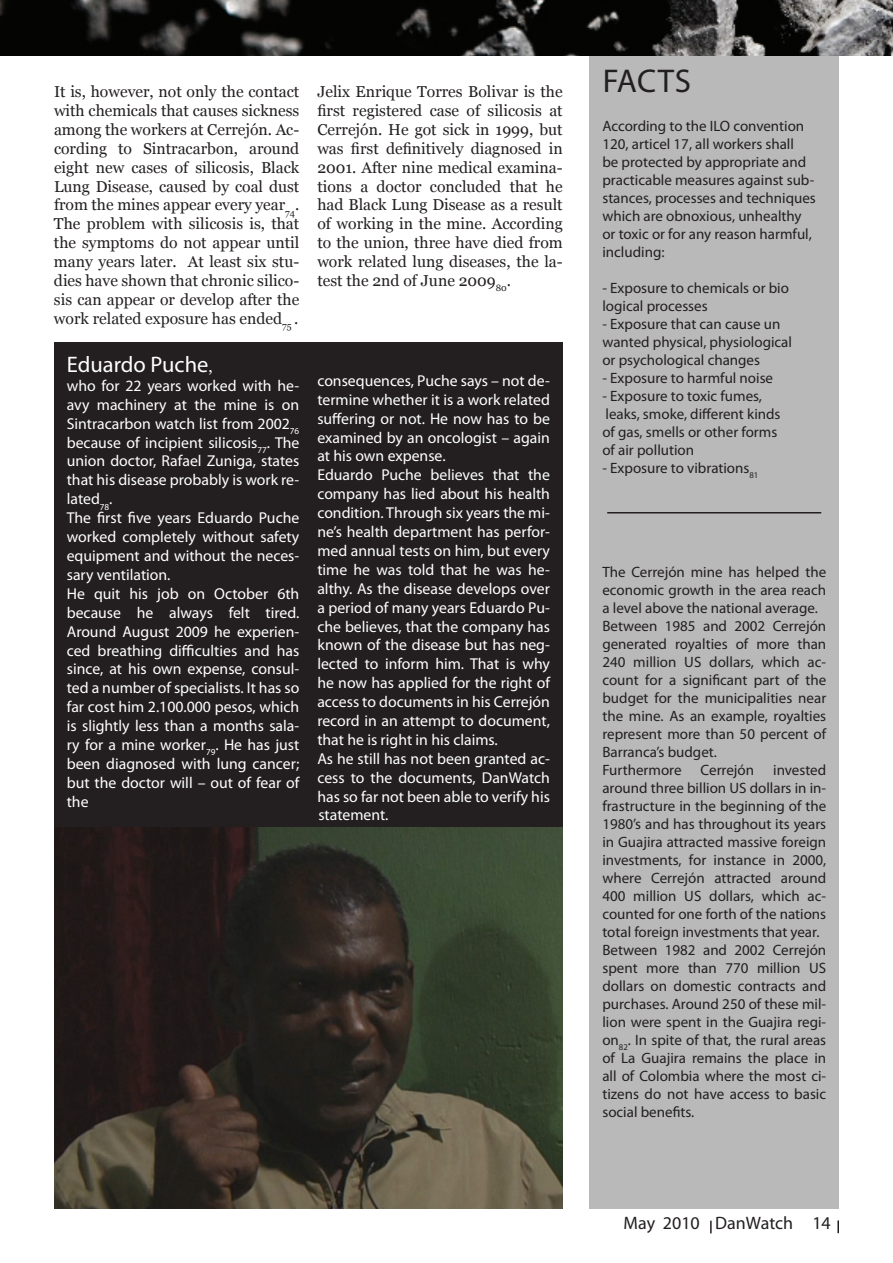
<style>
.page{position:relative;width:893px;height:1263px;background:#fff}
.page>*{position:absolute;margin:0;border:0;box-sizing:border-box;transform-origin:0 0}
.t1{font:33px "Myriad Pro";color:#231f20}
.t2{font:22.5px "Myriad Pro";color:#fff}
.t3{font:18px "Myriad Pro";color:#231f20}
.t4{font:15.75px/18.9px "Myriad Pro";color:#fff}
.t5{font:15.75px/18.9px "Georgia";color:#231f20;text-align:justify}
.t6{font:15px/18px "Myriad Pro";color:#231f20}
.s1{font-family:"Georgia";font-size:15.75px}
</style>
<div class="page">
<div style="left:590px;top:54px;width:249px;height:527px;background:#b9b9b9"></div>
<div style="left:590px;top:553px;width:249px;height:656px;background:#b9b9b9"></div>
<svg style="left:710px;top:1221px;width:2px;height:12px"></svg>
<svg style="left:837px;top:1220px;width:2px;height:13px"></svg>
<img style="left:54px;top:827px;width:509px;height:382px">
<hr style="left:607px;top:512px;width:214px;height:1px;background:#231f20">
<div style="left:54px;top:342px;width:509px;height:485px;background:#231f20"></div>
<img style="left:0;top:0;width:893px;height:56px">
<p class="t5" style="left:54px;top:82px;width:247px">It is, however, not only the contact with chemicals that causes sickness among the workers at Cerrejón. Ac&shy;cording to Sintracarbon, around eight new cases of silicosis, Black Lung Disease, caused by coal dust from the mines appear every year<sub>74</sub>.<br>The problem with silicosis is, that the symptoms do not appear until many years later. At least six stu&shy;dies have shown that chronic silico&shy;sis can appear or develop after the work related exposure has ended<sub>75</sub> .</p>
<p class="t5" style="left:317px;top:82px;width:247px">Jelix Enrique Torres Bolivar is the first registered case of silicosis at Cerrejón. He got sick in 1999, but was first definitively diagnosed in 2001. After nine medical examina&shy;tions a doctor concluded that he had Black Lung Disease as a result of working in the mine. According to the union, three have died from work related lung diseases, the la&shy;test the 2nd of June 2009<sub>80</sub>.</p>
<h2 class="t2" style="left:67px;top:350px;width:147px">Eduardo Puche<span class="s1">,</span></h2>
<p class="t4" style="left:67px;top:376px;width:234px">who for 22 years worked with he&shy;avy machinery at the mine is on<br>Sintracarbon watch list from 2002<sub>76 </sub>because of incipient silicosis<sub>77</sub>. The union doctor, Rafael Zuniga, states that his disease probably is work re&shy;lated<sub>78</sub>.<br>The first five years Eduardo Puche worked completely without safety equipment and without the neces&shy;sary ventilation.<br>He quit his job on October 6th because he always felt tired.<br>Around August 2009 he experien&shy;ced breathing difficulties and has since, at his own expense, consul&shy;ted a number of specialists. It has so far cost him 2.100.000 pesos, which is slightly less than a months sala&shy;ry for a mine worker<sub>79</sub>. He has just been diagnosed with lung cancer; but the doctor will – out of fear of the</p>
<p class="t4" style="left:317px;top:371px;width:234px">consequences, Puche says – not de&shy;termine whether it is a work related suffering or not. He now has to be examined by an oncologist – again at his own expense.<br>Eduardo Puche believes that the company has lied about his health condition. Through six years the mi&shy;ne’s health department has perfor&shy;med annual tests on him, but every time he was told that he was he&shy;althy. As the disease develops over a period of many years Eduardo Pu&shy;che believes, that the company has known of the disease but has neg&shy;lected to inform him. That is why he now has applied for the right of access to documents in his Cerrejón record in an attempt to document, that he is right in his claims.<br>As he still has not been granted ac&shy;cess to the documents, DanWatch has so far not been able to verify his statement.</p>
<h1 class="t1" style="left:603px;top:60px;width:34px">Facts</h1>
<p class="t6" style="left:602px;top:116px;width:215px">According to the ILO convention<br>120, articel 17, all workers shall<br>be protected by appropriate and practicable measures against sub&shy;stances, processes and techniques which are obnoxious, unhealthy or toxic or for any reason harmful, including:</p>
<p class="t6" style="left:602px;top:278px;width:188px">- Exposure to chemicals or bio logical processes</p>
<p class="t6" style="left:602px;top:314px;width:191px">- Exposure that can cause un wanted physical, physiological or psychological changes</p>
<p class="t6" style="left:602px;top:368px;width:172px">- Exposure to harmful noise</p>
<p class="t6" style="left:602px;top:386px;width:180px">- Exposure to toxic fumes, leaks, smoke, different kinds of gas, smells or other forms of air pollution</p>
<p class="t6" style="left:602px;top:458px;width:158px">- Exposure to vibrations<sub>81</sub></p>
<p class="t6" style="left:602px;top:562px;width:225px">The Cerrejón mine has helped the economic growth in the area reach a level above the national average.<br>Between 1985 and 2002 Cerrejón generated royalties of more than<br>240 million US dollars, which ac&shy;count for a significant part of the budget for the municipalities near the mine. As an example, royalties represent more than 50 percent of<br>Barranca’s budget.<br>Furthermore</p>
<p class="t6" style="left:602px;top:760px;width:225px;text-indent:171px">invested around three billion US dollars in in&shy;frastructure in the beginning of the<br>1980’s and has throughout its years in Guajira attracted massive foreign investments, for instance in 2000, where Cerrejón attracted around<br>400 million US dollars, which ac&shy;counted for one forth of the nations total foreign investments that year.<br>Between 1982 and 2002 Cerrejón spent more than 770 million US dollars on domestic contracts and purchases. Around 250 of these mil&shy;lion were spent in the Guajira regi&shy;on<sub>82</sub>. In spite of that, the rural areas of La Guajira remains the place in all of Colombia where the most ci&shy;tizens do not have access to basic social benefits.</p>
<p class="t6" style="left:701px;top:760px;width:55px">Cerrejón</p>
<p class="t3" style="left:624px;top:1212px;width:209px">May 2010 Danwatch 14</p>
</div>
